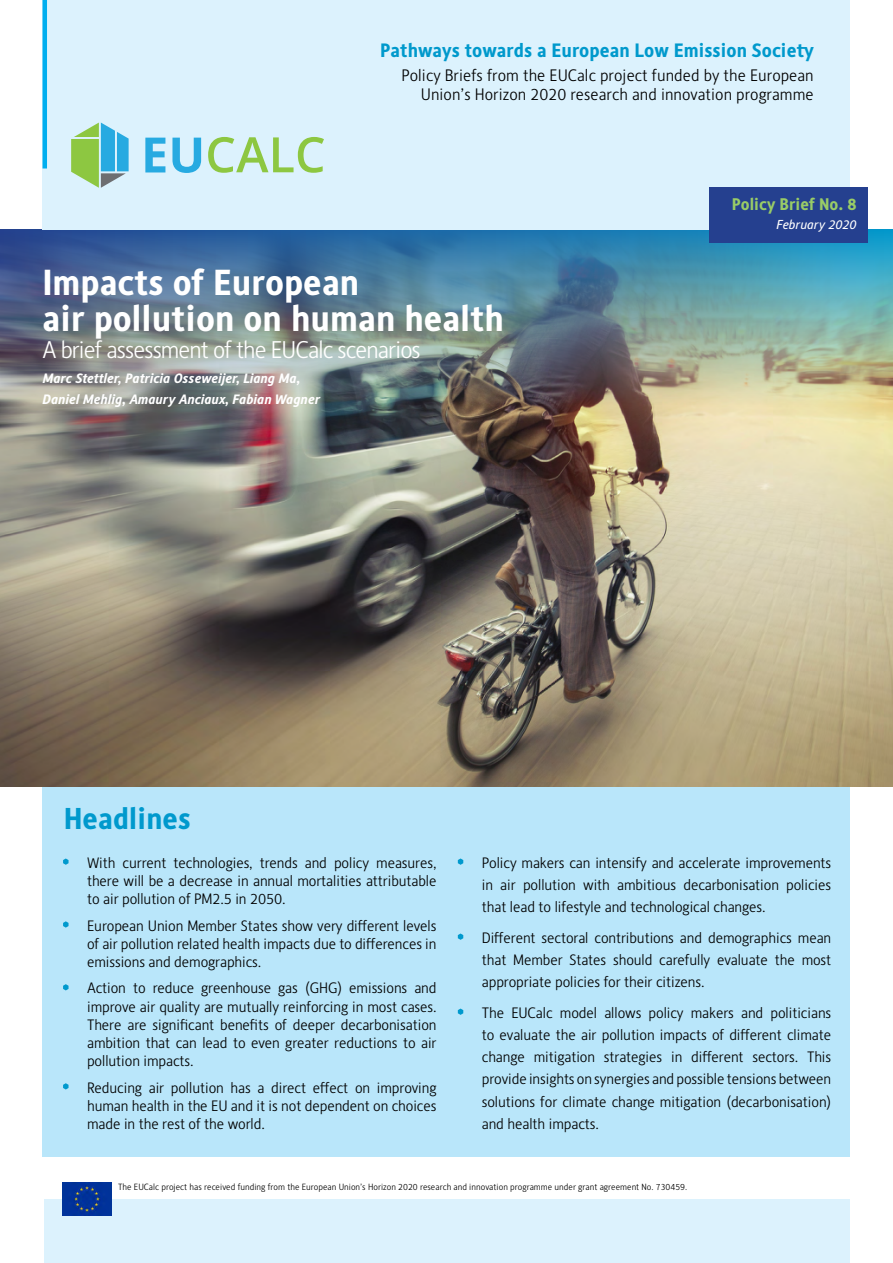
<style>
.page{position:relative;width:893px;height:1263px;background:#fff}
.page>*{position:absolute;margin:0;border:0;box-sizing:border-box;transform-origin:0 0}
.t1{font:700 36px/36px "Alber";color:#fff}
.t2{font:700 30px "Alber";color:#0099cd}
.t3{font:300 24px "Alber";letter-spacing:-.04em;color:#fff}
.t4{font:700 19.2px "Alber";color:#09c}
.t5{font:700 16.8px "Alber";color:#99cc67}
.t6{font:300 16.5px/19.2px "Alber";color:#000;text-align:right}
.t7{font:300 15px/18.1px "Alber";letter-spacing:-.01em;color:#000;text-align:justify}
.t8{font:italic 700 13.5px/21px "Alber";color:#fff}
.t9{font:italic 12.9px "Alber";color:#fff}
.t10{font:300 9px "Alber";color:#000}
</style>
<div class="page">
<div style="left:43px;top:787px;width:807px;height:369px;background:#b9e6fa"></div>
<svg style="left:63px;top:858px;width:6px;height:7px"></svg>
<svg style="left:63px;top:921px;width:6px;height:7px"></svg>
<svg style="left:63px;top:984px;width:6px;height:6px"></svg>
<svg style="left:63px;top:1083px;width:6px;height:6px"></svg>
<svg style="left:458px;top:858px;width:5px;height:7px"></svg>
<svg style="left:458px;top:933px;width:5px;height:7px"></svg>
<svg style="left:458px;top:1008px;width:5px;height:7px"></svg>
<img style="left:0;top:230px;width:893px;height:557px">
<div style="left:44px;top:1199px;width:805px;height:64px;background:#dcf2fd"></div>
<div style="left:43px;top:0;width:807px;height:230px;background:#dcf2fd"></div>
<hr style="left:43px;top:0;width:4px;height:168px;background:#00aeef">
<img style="left:63px;top:1183px;width:49px;height:32px">
<svg style="left:145px;top:138px;width:20px;height:34px"></svg>
<svg style="left:172px;top:138px;width:29px;height:35px"></svg>
<svg style="left:208px;top:137px;width:116px;height:36px"></svg>
<svg style="left:71px;top:123px;width:58px;height:65px"></svg>
<div style="left:709px;top:187px;width:158px;height:55px;background:#25408f"></div>
<p class="t4" style="left:380px;top:38px;width:435px">Pathways towards a European Low Emission Society</p>
<p class="t6" style="left:401px;top:65px;width:414px">Policy Briefs from the EUCalc project funded by the European<br>Union’s Horizon 2020 research and innovation programme</p>
<h1 class="t1" style="left:43px;top:263px;width:463px">Impacts of European<br>air pollution on human health</h1>
<h3 class="t3" style="left:43px;top:335px;width:380px">A brief assessment of the EUCalc scenarios</h3>
<p class="t8" style="left:43px;top:367px;width:279px">Marc Stettler, Patricia Osseweijer, Liang Ma,<br>Daniel Mehlig, Amaury Anciaux, Fabian Wagner</p>
<h2 class="t2" style="left:64px;top:799px;width:129px">Headlines</h2>
<p class="t5" style="left:732px;top:194px;width:126px">Policy Brief No. 8</p>
<p class="t9" style="left:776px;top:216px;width:82px">February 2020</p>
<p class="t7" style="left:87px;top:853px;width:351px">With current technologies, trends and policy measures, there will be a decrease in annual mortalities attributable to air pollution of PM2.5 in 2050.</p>
<p class="t7" style="left:87px;top:916px;width:351px">European Union Member States show very different levels of air pollution related health impacts due to differences in emissions and demographics.</p>
<p class="t7" style="left:87px;top:979px;width:351px">Action to reduce greenhouse gas (GHG) emissions and improve air quality are mutually reinforcing in most cases.<br>There are significant benefits of deeper decarbonisation ambition that can lead to even greater reductions to air pollution impacts.</p>
<p class="t7" style="left:87px;top:1078px;width:351px">Reducing air pollution has a direct effect on improving human health in the EU and it is not dependent on choices made in the rest of the world.</p>
<p class="t7" style="left:482px;top:851px;width:351px;line-height:22.2px">Policy makers can intensify and accelerate improvements in air pollution with ambitious decarbonisation policies that lead to lifestyle and technological changes.</p>
<p class="t7" style="left:482px;top:926px;width:351px;line-height:22.2px">Different sectoral contributions and demographics mean that Member States should carefully evaluate the most appropriate policies for their citizens.</p>
<p class="t7" style="left:482px;top:1001px;width:351px;line-height:22.2px">The EUCalc model allows policy makers and politicians to evaluate the air pollution impacts of different climate change mitigation strategies in different sectors. This provide insights on synergies and possible tensions between solutions for climate change mitigation (decarbonisation) and health impacts.</p>
<p class="t10" style="left:118px;top:1181px;width:571px">The EUCalc project has received funding from the European Union’s Horizon 2020 research and innovation programme under grant agreement No. 730459.</p>
</div>
